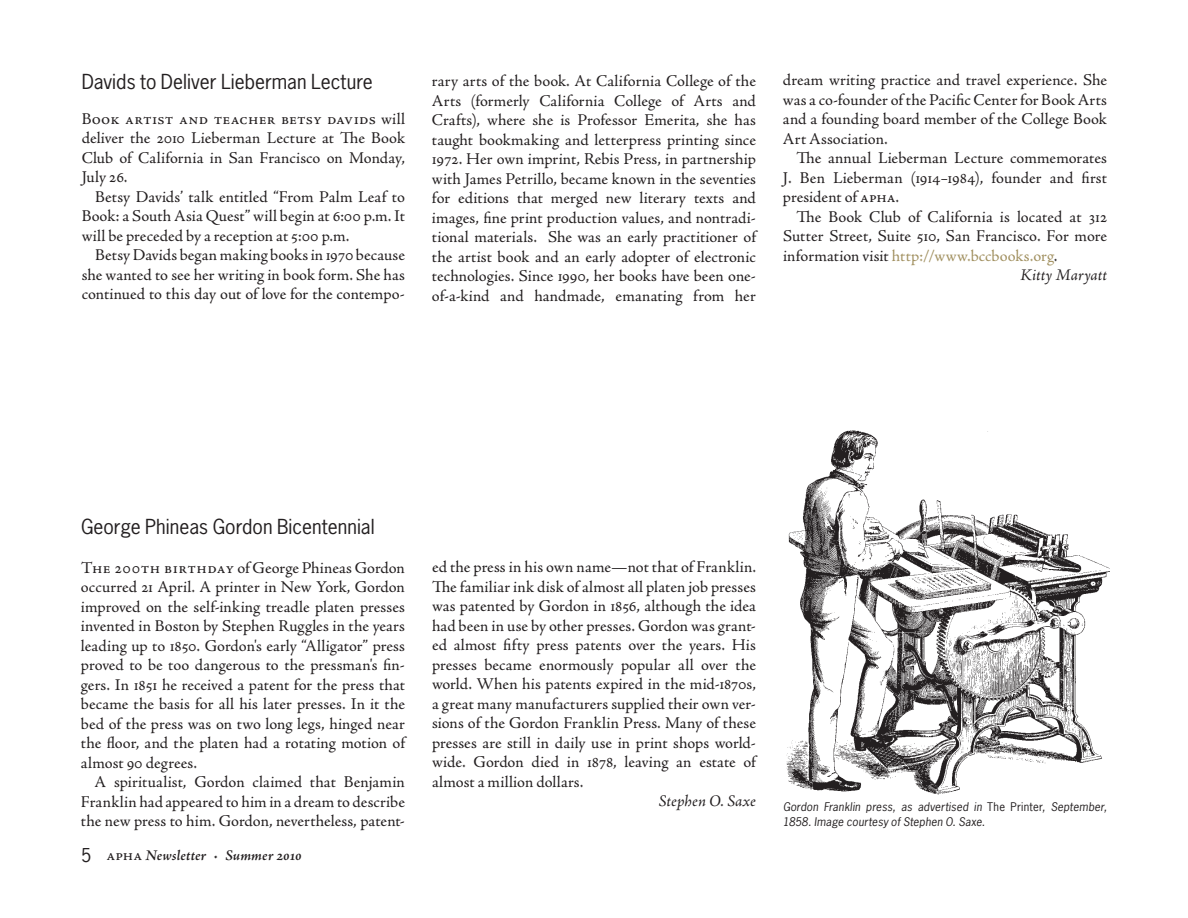
<style>
.page{position:relative;width:1188px;height:918px;background:#fff}
.page>*{position:absolute;margin:0;border:0;box-sizing:border-box;transform-origin:0 0}
.headline{font:19.5px "News Gothic Std";color:#231f20}
.body_text{font:16.5px/19.5px "Adobe Jenson Pro";letter-spacing:.005em;color:#231f20;text-align:justify}
.body_text_first{font:16.5px/19.5px "Adobe Jenson Pro";color:#231f20;text-align:justify}
.byline_-_up_one_line{font:italic 16.5px "Adobe Jenson Pro";letter-spacing:.005em;color:#231f20}
.byline{font:italic 16.5px "Adobe Jenson Pro";color:#231f20}
.body_text_first-2{font:italic 600 15px "Adobe Jenson Pro";letter-spacing:.005em;color:#231f20}
.caption_continued_fr{font:italic 11.25px/15px "News Gothic Std";letter-spacing:.015em;color:#231f20}
.s1{color:#a29161}
.s2{font-family:"News Gothic Std";font-weight:400;font-style:normal;font-size:18px}
.s3{font-weight:400;font-style:normal;font-size:16.5px}
.s4{font-style:normal}
</style>
<div class="page">
<img style="left:787px;top:430px;width:323px;height:364px">
<p class="headline" style="left:82px;top:70px;width:293px">Davids to Deliver Lieberman Lecture</p>
<p class="body_text_first" style="left:82px;top:109px;width:325px">Book artist and teacher betsy davids will deliver the 2010 Lieberman Lecture at The Book Club of California in San Francisco on Monday, July 26.</p>
<p class="body_text" style="left:82px;top:187px;width:325px;text-indent:13px">Betsy Davids’ talk entitled “From Palm Leaf to Book: a South Asia Quest” will begin at 6:00 p.m. It will be preceded by a reception at 5:00 p.m.</p>
<p class="body_text" style="left:82px;top:246px;width:325px;text-indent:13px">Betsy Davids began making books in 1970 because she wanted to see her writing in book form. She has continued to this day out of love for the contempo-</p>
<p class="body_text" style="left:432px;top:72px;width:326px">rary arts of the book. At California College of the Arts (formerly California College of Arts and Crafts), where she is Professor Emerita, she has taught bookmaking and letterpress printing since 1972. Her own imprint, Rebis Press, in partnership with James Petrillo, became known in the seventies for editions that merged new literary texts and images, fine print production values, and nontradi&shy;tional materials. She was an early practitioner of the artist book and an early adopter of electronic technologies. Since 1990, her books have been one&shy;of-a-kind and handmade, emanating from her</p>
<p class="body_text" style="left:783px;top:71px;width:325px">dream writing practice and travel experience. She was a co-founder of the Pacific Center for Book Arts and a founding board member of the College Book Art Association.</p>
<p class="body_text" style="left:796px;top:149px;width:312px">The annual Lieberman Lecture commemorates</p>
<p class="body_text_first" style="left:783px;top:168px;width:325px">J. Ben Lieberman (1914–1984), founder and first president of apha.</p>
<p class="body_text" style="left:797px;top:207px;width:312px">The Book Club of California is located at 312</p>
<p class="body_text_first" style="left:783px;top:227px;width:326px">Sutter Street, Suite 510, San Francisco. For more information visit <span class="s1">http://www.bccbooks.org</span>.</p>
<p class="byline" style="left:1020px;top:266px;width:89px">Kitty Maryatt</p>
<p class="headline" style="left:81px;top:514px;width:295px">George Phineas Gordon Bicentennial</p>
<p class="body_text_first" style="left:81px;top:558px;width:326px">The 200th birthday of George Phineas Gordon occurred 21 April. A printer in New York, Gordon improved on the self-inking treadle platen presses invented in Boston by Stephen Ruggles in the years leading up to 1850. Gordon's early “Alligator” press proved to be too dangerous to the pressman's fin&shy;gers. In 1851 he received a patent for the press that became the basis for all his later presses. In it the bed of the press was on two long legs, hinged near the floor, and the platen had a rotating motion of almost 90 degrees.</p>
<p class="body_text" style="left:81px;top:773px;width:325px;text-indent:13px">A spiritualist, Gordon claimed that Benjamin Franklin had appeared to him in a dream to describe the new press to him. Gordon, nevertheless, patent-</p>
<p class="body_text_first-2" style="left:81px;top:846px;width:222px"><span class="s2">5</span> <span class="s3">apha</span> Newsletter · Summer 2010</p>
<p class="body_text" style="left:432px;top:558px;width:326px">ed the press in his own name—not that of Franklin.<br>The familiar ink disk of almost all platen job presses was patented by Gordon in 1856, although the idea had been in use by other presses. Gordon was grant&shy;ed almost fifty press patents over the years. His presses became enormously popular all over the world. When his patents expired in the mid-1870s,</p>
<p class="body_text_first" style="left:432px;top:694px;width:326px">a great many manufacturers supplied their own ver&shy;sions of the Gordon Franklin Press. Many of these presses are still in daily use in print shops world&shy;wide. Gordon died in 1878, leaving an estate of almost a million dollars.</p>
<p class="byline_-_up_one_line" style="left:659px;top:792px;width:99px">Stephen O. Saxe</p>
<p class="caption_continued_fr" style="left:783px;top:799px;width:325px">Gordon Franklin press, as advertised in <span class="s4">The Printer</span>, September,<br>1858. Image courtesy of Stephen O. Saxe.</p>
</div>
